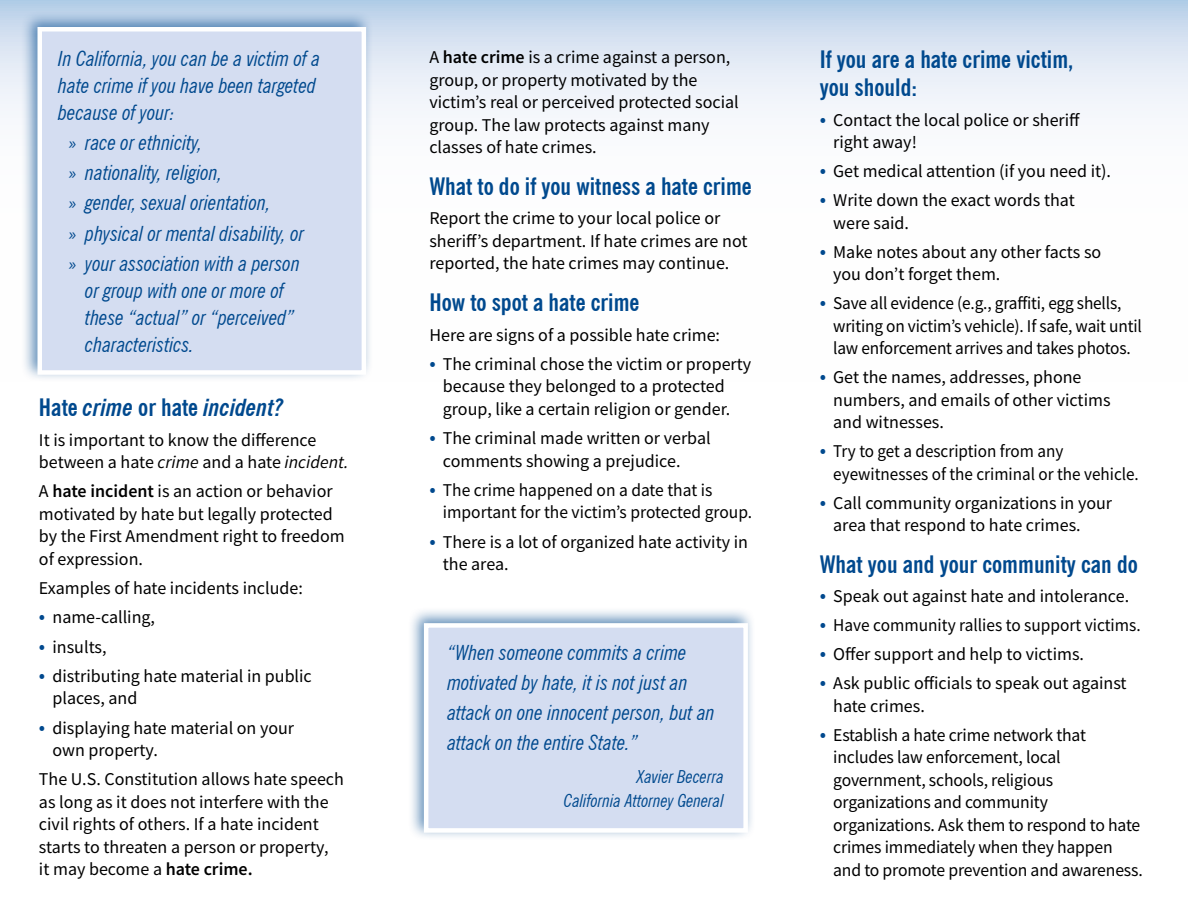
<style>
.page{position:relative;width:1188px;height:918px;background:#fff}
.page>*{position:absolute;margin:0;border:0;box-sizing:border-box;transform-origin:0 0}
.t1{font:700 condensed 24px/28.5px "News Gothic BT";color:#00498e}
.t2{font:italic 700 condensed 24px "News Gothic BT";color:#00498e}
.t3{font:italic condensed 21px/27px "News Gothic BT";color:#00498e}
.t4{font:18px/22.5px "Source Sans Pro";color:#000}
.t5{font:18px/22.5px "Source Sans Pro";color:#000;scale:.96 1}
.t6{font:18px/22.5px "Source Sans Pro";color:#000;scale:.95 1}
.t7{font:italic condensed 18px/24px "News Gothic BT";color:#00498e;text-align:right}
.s1{font-style:normal}
.s2{font-style:italic}
.s3{font-weight:600}
.s4{font-size:21px;color:#00498e}
</style>
<div class="page">
<svg style="left:0;top:0;width:1188px;height:115px"></svg>
<div style="left:21px;top:10px;width:352px;height:372px;background:#00498e;opacity:.6"></div>
<div style="left:38px;top:27px;width:328px;height:348px;background:#d4ddf1;border:4px solid #fff"></div>
<div style="left:407px;top:607px;width:348px;height:234px;background:#00498e;opacity:.6"></div>
<div style="left:424px;top:623px;width:324px;height:210px;background:#d4ddf1;border:4px solid #fff"></div>
<p class="t3" style="left:58px;top:45px;width:263px">In California, you can be a victim of a hate crime if you have been targeted because of your:</p>
<p class="t3" style="left:69px;top:127px;width:237px;line-height:30.3px">» race or ethnicity,<br>» nationality, religion,<br>» gender, sexual orientation,<br>» physical or mental disability, or » your association with a person</p>
<p class="t3" style="left:85px;top:277px;width:210px">or group with one or more of these “actual” or “perceived” characteristics.</p>
<h1 class="t2" style="left:39px;top:393px;width:245px"><span class="s1">Hate</span> crime <span class="s1">or hate</span> incident?</h1>
<p class="t4" style="left:39px;top:428px;width:311px">It is important to know the difference between a hate <span class="s2">crime</span> and a hate <span class="s2">incident.</span></p>
<p class="t4" style="left:39px;top:480px;width:307px">A <span class="s3">hate incident</span> is an action or behavior motivated by hate but legally protected by the First Amendment right to freedom of expression.</p>
<p class="t4" style="left:39px;top:577px;width:265px">Examples of hate incidents include:</p>
<p class="t4" style="left:39px;top:606px;width:118px"><span class="s4">•</span> name-calling,</p>
<p class="t4" style="left:39px;top:635px;width:69px"><span class="s4">•</span> insults,</p>
<p class="t4" style="left:52px;top:665px;width:261px;text-indent:-13px"><span class="s4">•</span> distributing hate material in public places, and</p>
<p class="t4" style="left:52px;top:716px;width:243px;text-indent:-13px"><span class="s4">•</span> displaying hate material on your own property.</p>
<p class="t4" style="left:39px;top:768px;width:306px">The U.S. Constitution allows hate speech as long as it does not interfere with the civil rights of others. If a hate incident starts to threaten a person or property,<br>it may become a <span class="s3">hate crime.</span></p>
<p class="t4" style="left:429px;top:46px;width:311px">A <span class="s3">hate crime</span> is a crime against a person, group, or property motivated by the victim’s real or perceived protected social group. The law protects against many classes of hate crimes.</p>
<h1 class="t1" style="left:429px;top:172px;width:324px">What to do if you witness a hate crime</h1>
<p class="t4" style="left:429px;top:207px;width:320px">Report the crime to your local police or sheriff’s department. If hate crimes are not reported, the hate crimes may continue.</p>
<h1 class="t1" style="left:429px;top:288px;width:212px">How to spot a hate crime</h1>
<p class="t4" style="left:429px;top:323px;width:292px">Here are signs of a possible hate crime:</p>
<p class="t4" style="left:443px;top:353px;width:310px;text-indent:-14px"><span class="s4">•</span> The criminal chose the victim or property because they belonged to a protected group, like a certain religion or gender.</p>
<p class="t4" style="left:443px;top:427px;width:269px;text-indent:-14px"><span class="s4">•</span> The criminal made written or verbal comments showing a prejudice.</p>
<p class="t4" style="left:443px;top:479px;width:311px;text-indent:-14px"><span class="s4">•</span> The crime happened on a date that is important for the victim’s protected group.</p>
<p class="t4" style="left:443px;top:530px;width:307px;text-indent:-14px"><span class="s4">•</span> There is a lot of organized hate activity in the area.</p>
<p class="t3" style="left:447px;top:638px;width:269px;line-height:30px">“When someone commits a crime motivated by hate, it is not just an attack on one innocent person, but an attack on the entire State.”</p>
<p class="t7" style="left:564px;top:764px;width:161px">Xavier Becerra<br>California Attorney General</p>
<h1 class="t1" style="left:820px;top:45px;width:255px">If you are a hate crime victim, you should:</h1>
<p class="t4" style="left:833px;top:108px;width:248px;text-indent:-14px"><span class="s4">•</span> Contact the local police or sheriff right away!</p>
<p class="t4" style="left:820px;top:160px;width:293px"><span class="s4">•</span> Get medical attention (if you need it).</p>
<p class="t4" style="left:833px;top:189px;width:243px;text-indent:-14px"><span class="s4">•</span> Write down the exact words that were said.</p>
<p class="t4" style="left:833px;top:240px;width:270px;text-indent:-14px"><span class="s4">•</span> Make notes about any other facts so you don’t forget them.</p>
<p class="t5" style="left:833px;top:292px;width:323px;text-indent:-14px"><span class="s4">•</span> Save all evidence (e.g., graffiti, egg shells, writing on victim’s vehicle). If safe, wait until law enforcement arrives and takes photos.</p>
<p class="t4" style="left:833px;top:366px;width:279px;text-indent:-14px"><span class="s4">•</span> Get the names, addresses, phone numbers, and emails of other victims and witnesses.</p>
<p class="t6" style="left:833px;top:440px;width:323px;text-indent:-14px"><span class="s4">•</span> Try to get a description from any eyewitnesses of the criminal or the vehicle.</p>
<p class="t4" style="left:833px;top:491px;width:280px;text-indent:-14px"><span class="s4">•</span> Call community organizations in your area that respond to hate crimes.</p>
<h1 class="t1" style="left:820px;top:550px;width:320px">What you and your community can do</h1>
<p class="t4" style="left:820px;top:585px;width:311px"><span class="s4">•</span> Speak out against hate and intolerance.</p>
<p class="t5" style="left:820px;top:614px;width:336px"><span class="s4">•</span> Have community rallies to support victims.</p>
<p class="t4" style="left:820px;top:643px;width:266px"><span class="s4">•</span> Offer support and help to victims.</p>
<p class="t4" style="left:833px;top:672px;width:295px;text-indent:-14px"><span class="s4">•</span> Ask public officials to speak out against hate crimes.</p>
<p class="t4" style="left:833px;top:723px;width:311px;text-indent:-14px"><span class="s4">•</span> Establish a hate crime network that includes law enforcement, local government, schools, religious organizations and community organizations. Ask them to respond to hate crimes immediately when they happen and to promote prevention and awareness.</p>
</div>
